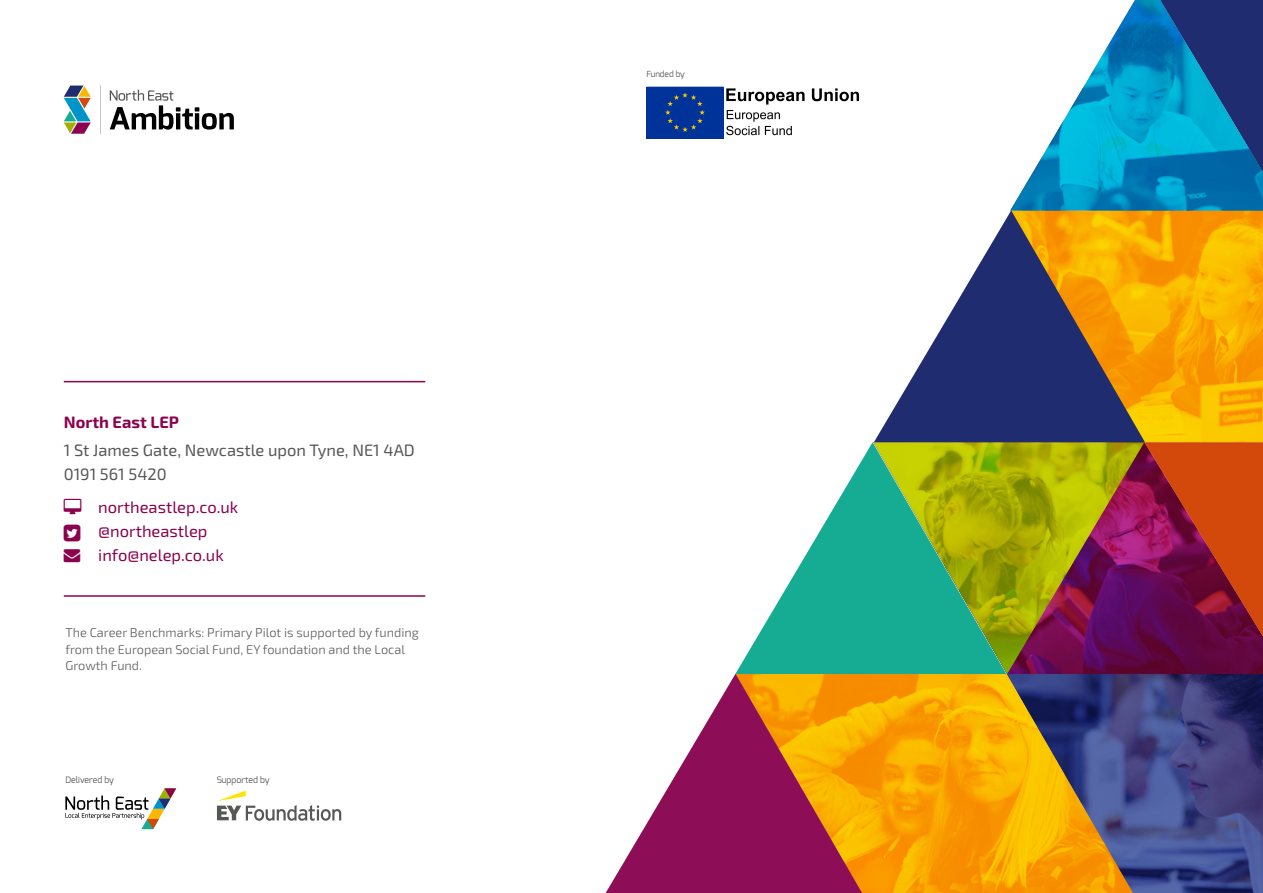
<style>
.page{position:relative;width:1263px;height:893px;background:#fff}
.page>*{position:absolute;margin:0;border:0;box-sizing:border-box;transform-origin:0 0}
.t1{font:16.5px/23.7px "Exo 2";color:#575756}
.t2{font:16.5px/24px "Exo 2.0";color:#8b034f}
.t3{font:700 16.5px "Exo 2";color:#8b034f}
.t4{font:300 12.75px/16.5px "Exo 2.0";color:#575756}
.t5{font:8.85px "Exo";color:#575756}
.t6{font:8.4px "Exo";letter-spacing:-.005em;color:#575756}
</style>
<div class="page">
<svg style="left:726px;top:88px;width:133px;height:47px"></svg>
<div style="left:646px;top:87px;width:78px;height:51px;background:#039"></div>
<svg style="left:665px;top:92px;width:40px;height:40px"></svg>
<hr style="left:100px;top:86px;width:1px;height:48px;background:#c6c6c6">
<svg style="left:110px;top:90px;width:124px;height:40px"></svg>
<svg style="left:64px;top:86px;width:27px;height:48px"></svg>
<svg style="left:65px;top:788px;width:111px;height:41px"></svg>
<svg style="left:217px;top:791px;width:124px;height:30px"></svg>
<img style="left:1133px;top:674px;width:130px;height:219px">
<img style="left:862px;top:674px;width:271px;height:219px">
<img style="left:1144px;top:637px;width:119px;height:37px">
<img style="left:1145px;top:210px;width:118px;height:232px">
<svg style="left:1010px;top:0;width:253px;height:210px"></svg>
<svg style="left:1144px;top:442px;width:119px;height:195px;background:#a22928"></svg>
<img style="left:1006px;top:442px;width:138px;height:232px">
<svg style="left:735px;top:442px;width:271px;height:232px"></svg>
<svg style="left:606px;top:674px;width:256px;height:219px"></svg>
<svg style="left:874px;top:210px;width:271px;height:232px"></svg>
<hr style="left:64px;top:381px;width:361px;height:1px;background:#8b034f">
<hr style="left:64px;top:595px;width:361px;height:2px;background:#8b034f">
<p class="t3" style="left:64px;top:410px;width:117px">North East LEP</p>
<p class="t1" style="left:64px;top:438px;width:353px">1 St James Gate, Newcastle upon Tyne, NE1 4AD<br>0191 561 5420</p>
<p class="t2" style="left:98px;top:496px;width:142px">northeastlep.co.uk @northeastlep</p>
<p class="t2" style="left:64px;top:544px;width:161px">→ info@nelep.co.uk</p>
<p class="t4" style="left:65px;top:625px;width:355px">The Career Benchmarks: Primary Pilot is supported by funding from the European Social Fund, EY foundation and the Local<br>Growth Fund.</p>
<p class="t5" style="left:66px;top:774px;width:50px">Delivered by</p>
<p class="t5" style="left:217px;top:774px;width:54px">Supported by</p>
<p class="t6" style="left:646px;top:68px;width:40px">Funded by</p>
</div>
